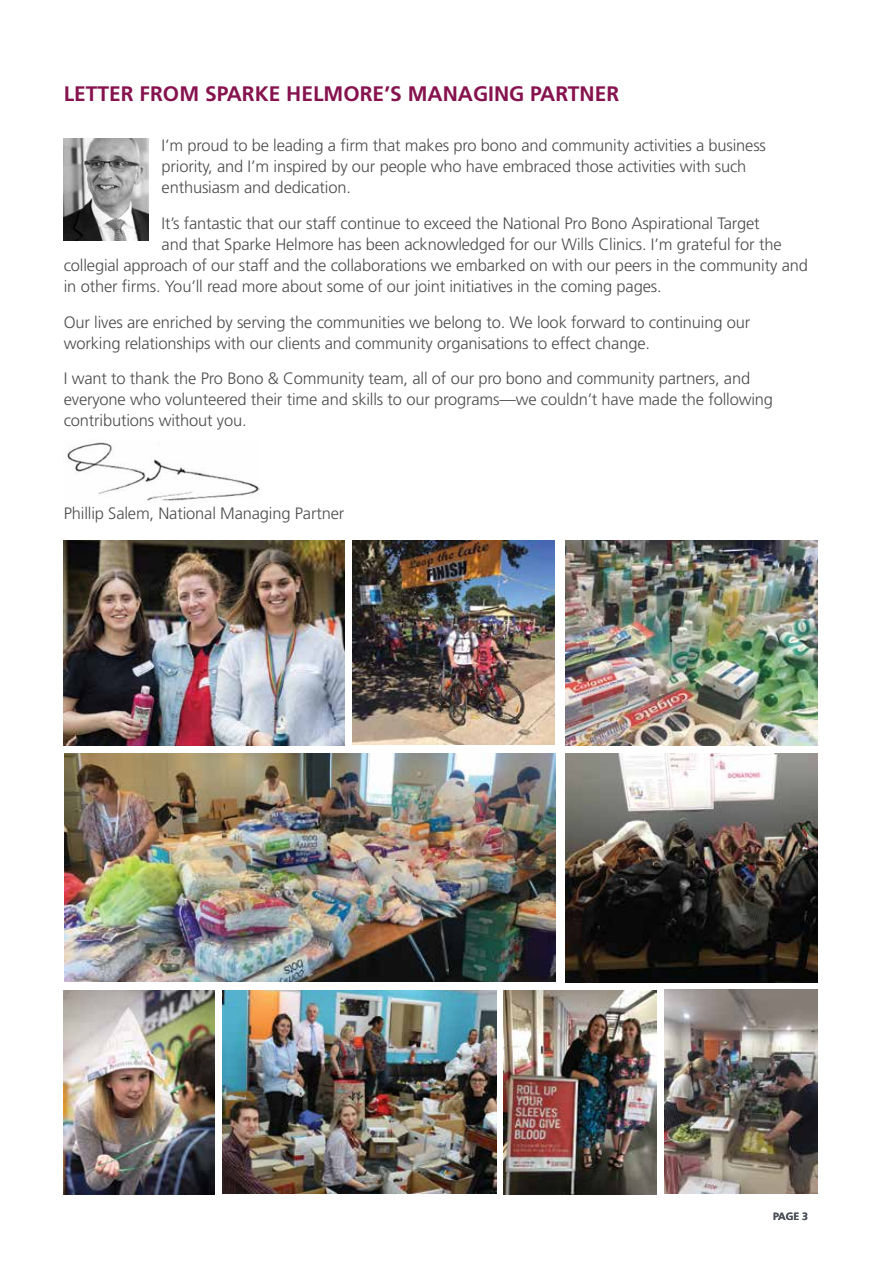
<style>
.page{position:relative;width:893px;height:1263px;background:#fff}
.page>*{position:absolute;margin:0;border:0;box-sizing:border-box;transform-origin:0 0}
.t1{font:700 21px "Frutiger";color:#86124e}
.t2{font:300 16.5px/21px "Frutiger";letter-spacing:-.01em;color:#4d4d4f}
.t3{font:700 10.5px "Frutiger";color:#4d525a}
</style>
<div class="page">
<img style="left:67px;top:442px;width:193px;height:59px">
<img style="left:64px;top:138px;width:85px;height:102px">
<img style="left:565px;top:540px;width:252px;height:205px">
<img style="left:64px;top:990px;width:151px;height:204px">
<img style="left:565px;top:754px;width:252px;height:229px">
<img style="left:504px;top:990px;width:153px;height:204px">
<img style="left:65px;top:754px;width:490px;height:228px">
<img style="left:664px;top:989px;width:153px;height:205px">
<img style="left:222px;top:990px;width:274px;height:204px">
<img style="left:64px;top:540px;width:280px;height:205px">
<img style="left:353px;top:540px;width:202px;height:205px">
<p class="t1" style="left:64px;top:82px;width:557px">LETTER FROM SPARKE HELMORE’S MANAGING PARTNER</p>
<p class="t2" style="left:162px;top:135px;width:606px">I’m proud to be leading a firm that makes pro bono and community activities a business priority, and I’m inspired by our people who have embraced those activities with such enthusiasm and dedication.</p>
<p class="t2" style="left:162px;top:213px;width:600px">It’s fantastic that our staff continue to exceed the National Pro Bono Aspirational Target</p>
<p class="t2" style="left:162px;top:234px;width:622px">and that Sparke Helmore has been acknowledged for our Wills Clinics. I’m grateful for the</p>
<p class="t2" style="left:64px;top:255px;width:746px">collegial approach of our staff and the collaborations we embarked on with our peers in the community and</p>
<p class="t2" style="left:64px;top:276px;width:599px">in other firms. You’ll read more about some of our joint initiatives in the coming pages.</p>
<p class="t2" style="left:64px;top:312px;width:688px">Our lives are enriched by serving the communities we belong to. We look forward to continuing our working relationships with our clients and community organisations to effect change.</p>
<p class="t2" style="left:64px;top:368px;width:711px">I want to thank the Pro Bono &amp; Community team, all of our pro bono and community partners, and everyone who volunteered their time and skills to our programs—we couldn’t have made the following contributions without you.</p>
<p class="t2" style="left:64px;top:503px;width:282px">Phillip Salem, National Managing Partner</p>
<p class="t3" style="left:773px;top:1210px;width:36px">PAGE 3</p>
</div>
